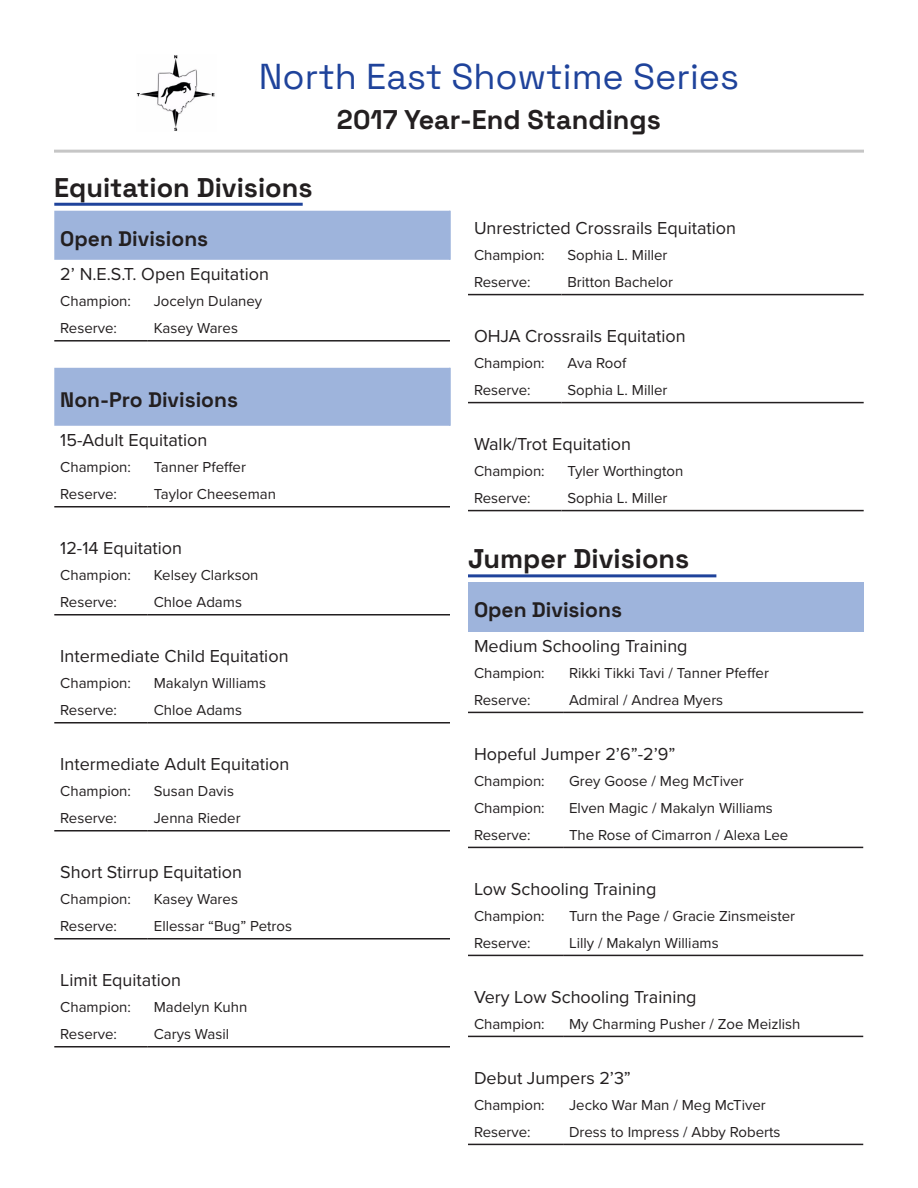
<style>
.page{position:relative;width:918px;height:1188px;background:#fff}
.page>*{position:absolute;margin:0;border:0;box-sizing:border-box;transform-origin:0 0}
.t1{font:300 36px "Space Grotesk";color:#1f439b}
.t2{font:300 27px "Space Grotesk";color:#231f20}
.t3{font:300 21px "Space Grotesk";color:#231f20}
.t4{font:18px "Proxima Nova";color:#231f20}
.t5{font:15px "Proxima Nova";color:#231f20}
</style>
<div class="page">
<img style="left:136px;top:55px;width:79px;height:76px">
<hr style="left:54px;top:150px;width:810px;height:3px;background:#c6c6c6">
<hr style="left:54px;top:203px;width:249px;height:3px;background:#1f439b">
<svg style="left:54px;top:211px;width:396px;height:215px"></svg>
<hr style="left:449px;top:211px;width:2px;height:49px;background:#9eb4dc">
<hr style="left:449px;top:368px;width:2px;height:58px;background:#9eb4dc">
<hr style="left:54px;top:340px;width:94px;height:2px;background:#231f20">
<hr style="left:148px;top:340px;width:302px;height:2px;background:#231f20">
<hr style="left:54px;top:506px;width:94px;height:2px;background:#231f20">
<hr style="left:148px;top:506px;width:302px;height:2px;background:#231f20">
<hr style="left:54px;top:614px;width:94px;height:2px;background:#231f20">
<hr style="left:148px;top:614px;width:302px;height:2px;background:#231f20">
<hr style="left:54px;top:830px;width:94px;height:2px;background:#231f20">
<hr style="left:148px;top:830px;width:302px;height:2px;background:#231f20">
<hr style="left:54px;top:938px;width:94px;height:2px;background:#231f20">
<hr style="left:148px;top:938px;width:302px;height:2px;background:#231f20">
<hr style="left:54px;top:1046px;width:94px;height:2px;background:#231f20">
<hr style="left:148px;top:1046px;width:302px;height:2px;background:#231f20">
<hr style="left:54px;top:722px;width:94px;height:2px;background:#231f20">
<hr style="left:148px;top:722px;width:302px;height:2px;background:#231f20">
<hr style="left:468px;top:294px;width:94px;height:1px;background:#231f20">
<hr style="left:562px;top:294px;width:302px;height:1px;background:#231f20">
<hr style="left:468px;top:402px;width:94px;height:1px;background:#231f20">
<hr style="left:562px;top:402px;width:302px;height:1px;background:#231f20">
<hr style="left:468px;top:510px;width:94px;height:1px;background:#231f20">
<hr style="left:562px;top:510px;width:302px;height:1px;background:#231f20">
<hr style="left:468px;top:574px;width:248px;height:3px;background:#1f439b">
<div style="left:468px;top:582px;width:395px;height:49px;background:#9eb4dc"></div>
<hr style="left:862px;top:582px;width:2px;height:49px;background:#9eb4dc">
<hr style="left:468px;top:1144px;width:95px;height:1px;background:#231f20">
<hr style="left:563px;top:1144px;width:300px;height:1px;background:#231f20">
<hr style="left:468px;top:1036px;width:95px;height:1px;background:#231f20">
<hr style="left:563px;top:1036px;width:300px;height:1px;background:#231f20">
<hr style="left:468px;top:955px;width:95px;height:1px;background:#231f20">
<hr style="left:563px;top:955px;width:300px;height:1px;background:#231f20">
<hr style="left:468px;top:847px;width:95px;height:1px;background:#231f20">
<hr style="left:563px;top:847px;width:300px;height:1px;background:#231f20">
<hr style="left:468px;top:712px;width:95px;height:1px;background:#231f20">
<hr style="left:563px;top:712px;width:300px;height:1px;background:#231f20">
<p class="t1" style="left:259px;top:51px;width:482px">North East Showtime Series</p>
<p class="t2" style="left:337px;top:99px;width:325px">2017 Year-End Standings</p>
<p class="t2" style="left:54px;top:168px;width:260px">Equitation Divisions</p>
<p class="t3" style="left:60px;top:223px;width:150px">Open Divisions</p>
<p class="t4" style="left:60px;top:261px;width:210px">2’ N.E.S.T. Open Equitation</p>
<p class="t5" style="left:60px;top:290px;width:72px">Champion:</p>
<p class="t5" style="left:154px;top:290px;width:110px">Jocelyn Dulaney</p>
<p class="t5" style="left:60px;top:317px;width:58px">Reserve:</p>
<p class="t5" style="left:154px;top:317px;width:86px">Kasey Wares</p>
<p class="t3" style="left:60px;top:384px;width:179px">Non-Pro Divisions</p>
<p class="t4" style="left:60px;top:427px;width:149px">15-Adult Equitation</p>
<p class="t5" style="left:60px;top:456px;width:72px">Champion:</p>
<p class="t5" style="left:154px;top:456px;width:94px">Tanner Pfeffer</p>
<p class="t5" style="left:60px;top:483px;width:58px">Reserve:</p>
<p class="t5" style="left:154px;top:483px;width:124px">Taylor Cheeseman</p>
<p class="t4" style="left:60px;top:535px;width:123px">12-14 Equitation</p>
<p class="t5" style="left:60px;top:564px;width:72px">Champion:</p>
<p class="t5" style="left:154px;top:564px;width:106px">Kelsey Clarkson</p>
<p class="t5" style="left:60px;top:591px;width:58px">Reserve:</p>
<p class="t5" style="left:154px;top:591px;width:90px">Chloe Adams</p>
<p class="t4" style="left:60px;top:643px;width:230px">Intermediate Child Equitation</p>
<p class="t5" style="left:60px;top:672px;width:72px">Champion:</p>
<p class="t5" style="left:154px;top:672px;width:114px">Makalyn Williams</p>
<p class="t5" style="left:60px;top:699px;width:58px">Reserve:</p>
<p class="t5" style="left:154px;top:699px;width:90px">Chloe Adams</p>
<p class="t4" style="left:60px;top:751px;width:231px">Intermediate Adult Equitation</p>
<p class="t5" style="left:60px;top:780px;width:72px">Champion:</p>
<p class="t5" style="left:154px;top:780px;width:82px">Susan Davis</p>
<p class="t5" style="left:60px;top:807px;width:58px">Reserve:</p>
<p class="t5" style="left:154px;top:807px;width:88px">Jenna Rieder</p>
<p class="t4" style="left:60px;top:859px;width:183px">Short Stirrup Equitation</p>
<p class="t5" style="left:60px;top:888px;width:72px">Champion:</p>
<p class="t5" style="left:154px;top:888px;width:86px">Kasey Wares</p>
<p class="t5" style="left:60px;top:915px;width:58px">Reserve:</p>
<p class="t5" style="left:154px;top:915px;width:140px">Ellessar “Bug” Petros</p>
<p class="t4" style="left:60px;top:967px;width:122px">Limit Equitation</p>
<p class="t5" style="left:60px;top:996px;width:72px">Champion:</p>
<p class="t5" style="left:154px;top:996px;width:95px">Madelyn Kuhn</p>
<p class="t5" style="left:60px;top:1023px;width:58px">Reserve:</p>
<p class="t5" style="left:154px;top:1023px;width:77px">Carys Wasil</p>
<p class="t4" style="left:474px;top:215px;width:264px">Unrestricted Crossrails Equitation</p>
<p class="t5" style="left:474px;top:244px;width:72px">Champion:</p>
<p class="t5" style="left:568px;top:244px;width:102px">Sophia L. Miller</p>
<p class="t5" style="left:474px;top:271px;width:58px">Reserve:</p>
<p class="t5" style="left:568px;top:271px;width:107px">Britton Bachelor</p>
<p class="t4" style="left:474px;top:323px;width:213px">OHJA Crossrails Equitation</p>
<p class="t5" style="left:474px;top:352px;width:72px">Champion:</p>
<p class="t5" style="left:568px;top:352px;width:60px">Ava Roof</p>
<p class="t5" style="left:474px;top:379px;width:58px">Reserve:</p>
<p class="t5" style="left:568px;top:379px;width:102px">Sophia L. Miller</p>
<p class="t4" style="left:474px;top:431px;width:159px">Walk/Trot Equitation</p>
<p class="t5" style="left:474px;top:460px;width:72px">Champion:</p>
<p class="t5" style="left:568px;top:460px;width:117px">Tyler Worthington</p>
<p class="t5" style="left:474px;top:487px;width:58px">Reserve:</p>
<p class="t5" style="left:568px;top:487px;width:102px">Sophia L. Miller</p>
<p class="t2" style="left:468px;top:539px;width:223px">Jumper Divisions</p>
<p class="t3" style="left:474px;top:595px;width:150px">Open Divisions</p>
<p class="t4" style="left:474px;top:633px;width:215px">Medium Schooling Training</p>
<p class="t5" style="left:474px;top:662px;width:72px">Champion:</p>
<p class="t5" style="left:569px;top:662px;width:201px">Rikki Tikki Tavi / Tanner Pfeffer</p>
<p class="t5" style="left:474px;top:689px;width:58px">Reserve:</p>
<p class="t5" style="left:569px;top:689px;width:156px">Admiral / Andrea Myers</p>
<p class="t4" style="left:474px;top:741px;width:203px">Hopeful Jumper 2’6”-2’9”</p>
<p class="t5" style="left:474px;top:770px;width:72px">Champion:</p>
<p class="t5" style="left:569px;top:770px;width:176px">Grey Goose / Meg McTiver</p>
<p class="t5" style="left:474px;top:797px;width:72px">Champion:</p>
<p class="t5" style="left:569px;top:797px;width:205px">Elven Magic / Makalyn Williams</p>
<p class="t5" style="left:474px;top:824px;width:58px">Reserve:</p>
<p class="t5" style="left:569px;top:824px;width:221px">The Rose of Cimarron / Alexa Lee</p>
<p class="t4" style="left:474px;top:876px;width:184px">Low Schooling Training</p>
<p class="t5" style="left:474px;top:905px;width:72px">Champion:</p>
<p class="t5" style="left:569px;top:905px;width:228px">Turn the Page / Gracie Zinsmeister</p>
<p class="t5" style="left:474px;top:932px;width:58px">Reserve:</p>
<p class="t5" style="left:569px;top:932px;width:151px">Lilly / Makalyn Williams</p>
<p class="t4" style="left:474px;top:984px;width:224px">Very Low Schooling Training</p>
<p class="t5" style="left:474px;top:1013px;width:72px">Champion:</p>
<p class="t5" style="left:569px;top:1013px;width:233px">My Charming Pusher / Zoe Meizlish</p>
<p class="t4" style="left:474px;top:1065px;width:158px">Debut Jumpers 2’3”</p>
<p class="t5" style="left:474px;top:1094px;width:72px">Champion:</p>
<p class="t5" style="left:569px;top:1094px;width:198px">Jecko War Man / Meg McTiver</p>
<p class="t5" style="left:474px;top:1121px;width:58px">Reserve:</p>
<p class="t5" style="left:569px;top:1121px;width:213px">Dress to Impress / Abby Roberts</p>
</div>
